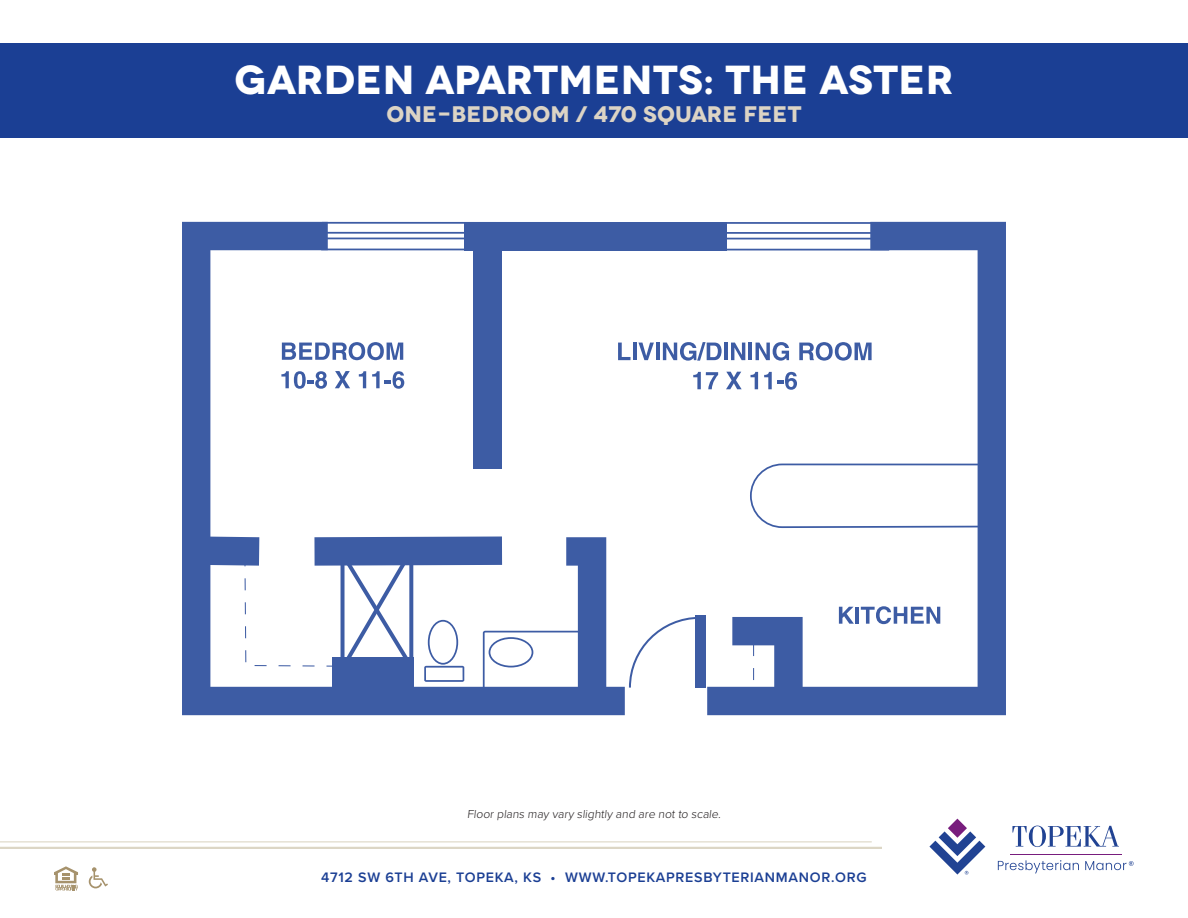
<style>
.page{position:relative;width:1188px;height:918px;background:#fff}
.page>*{position:absolute;margin:0;border:0;box-sizing:border-box;transform-origin:0 0}
.t1{font:700 40.5px "Novecentowide";letter-spacing:.01em;color:#fff}
.t2{font:700 22.5px "Novecentowide";letter-spacing:.01em;color:#dcd4c5}
.t3{font:600 14.25px "Proxima Nova";letter-spacing:.05em;color:#1b3f94}
.t4{font:300 12px "Proxima Nova";color:#231f20}
</style>
<div class="page">
<div style="left:0;top:43px;width:1188px;height:95px;background:#1b3f94"></div>
<svg style="left:54px;top:866px;width:24px;height:25px"></svg>
<svg style="left:89px;top:867px;width:19px;height:21px"></svg>
<hr style="left:0;top:841px;width:872px;height:1px;background:#a7996e">
<hr style="left:0;top:847px;width:882px;height:2px;background:#a7996e">
<hr style="left:1010px;top:854px;width:112px;height:1px;background:#781d7d">
<svg style="left:998px;top:860px;width:81px;height:13px"></svg>
<svg style="left:1085px;top:861px;width:49px;height:9px"></svg>
<svg style="left:929px;top:819px;width:56px;height:56px"></svg>
<svg style="left:1012px;top:826px;width:107px;height:21px"></svg>
<svg style="left:182px;top:222px;width:443px;height:493px"></svg>
<svg style="left:707px;top:222px;width:299px;height:493px"></svg>
<div style="left:465px;top:222px;width:262px;height:28px;background:#3d5ca4"></div>
<hr style="left:321px;top:249px;width:568px;height:2px;background:#1b3f94">
<hr style="left:322px;top:222px;width:566px;height:2px;background:#1b3f94">
<hr style="left:318px;top:238px;width:568px;height:2px;background:#1b3f94">
<hr style="left:319px;top:232px;width:566px;height:2px;background:#1b3f94">
<svg style="left:629px;top:617px;width:66px;height:71px"></svg>
<div style="left:695px;top:615px;width:10px;height:73px;background:#3d5ca4"></div>
<div style="left:332px;top:657px;width:82px;height:37px;background:#3d5ca4"></div>
<div style="left:474px;top:241px;width:28px;height:228px;background:#3d5ca4"></div>
<svg style="left:618px;top:343px;width:13px;height:17px"></svg>
<hr style="left:633px;top:343px;width:3px;height:17px;background:#1b3f94">
<svg style="left:638px;top:343px;width:16px;height:17px"></svg>
<hr style="left:656px;top:343px;width:4px;height:17px;background:#3d5ca4">
<svg style="left:663px;top:342px;width:59px;height:19px"></svg>
<hr style="left:724px;top:343px;width:4px;height:17px;background:#3d5ca4">
<svg style="left:731px;top:343px;width:14px;height:17px"></svg>
<hr style="left:749px;top:343px;width:3px;height:17px;background:#1b3f94">
<svg style="left:756px;top:342px;width:33px;height:19px"></svg>
<svg style="left:799px;top:342px;width:73px;height:19px"></svg>
<svg style="left:693px;top:372px;width:25px;height:17px"></svg>
<svg style="left:726px;top:372px;width:16px;height:17px"></svg>
<svg style="left:751px;top:372px;width:7px;height:17px"></svg>
<svg style="left:764px;top:372px;width:33px;height:18px"></svg>
<svg style="left:282px;top:342px;width:121px;height:18px"></svg>
<svg style="left:281px;top:371px;width:46px;height:18px"></svg>
<svg style="left:335px;top:371px;width:15px;height:17px"></svg>
<svg style="left:359px;top:371px;width:7px;height:17px"></svg>
<svg style="left:372px;top:371px;width:32px;height:18px"></svg>
<div style="left:202px;top:537px;width:57px;height:29px;background:#3d5ca4"></div>
<svg style="left:245px;top:578px;width:1px;height:12px"></svg>
<svg style="left:245px;top:602px;width:1px;height:12px"></svg>
<svg style="left:245px;top:626px;width:1px;height:12px"></svg>
<svg style="left:245px;top:650px;width:1px;height:12px"></svg>
<svg style="left:255px;top:665px;width:12px;height:1px"></svg>
<svg style="left:279px;top:665px;width:12px;height:1px"></svg>
<svg style="left:303px;top:537px;width:303px;height:156px"></svg>
<svg style="left:732px;top:617px;width:71px;height:78px"></svg>
<svg style="left:839px;top:607px;width:15px;height:17px"></svg>
<hr style="left:855px;top:607px;width:4px;height:17px;background:#3d5ca4">
<svg style="left:861px;top:606px;width:79px;height:18px"></svg>
<svg style="left:750px;top:464px;width:251px;height:64px"></svg>
<p class="t1" style="left:235px;top:54px;width:720px">GARDEN APARTMENTS: THE ASTER</p>
<p class="t2" style="left:386px;top:100px;width:417px">ONE-BEDROOM / 470 SQUARE FEET</p>
<p class="t4" style="left:467px;top:805px;width:257px">Floor plans may vary slightly and are not to scale.</p>
<p class="t3" style="left:321px;top:866px;width:547px">4712 SW 6TH AVE, TOPEKA, KS • WWW.TOPEKAPRESBYTERIANMANOR.ORG</p>
</div>
